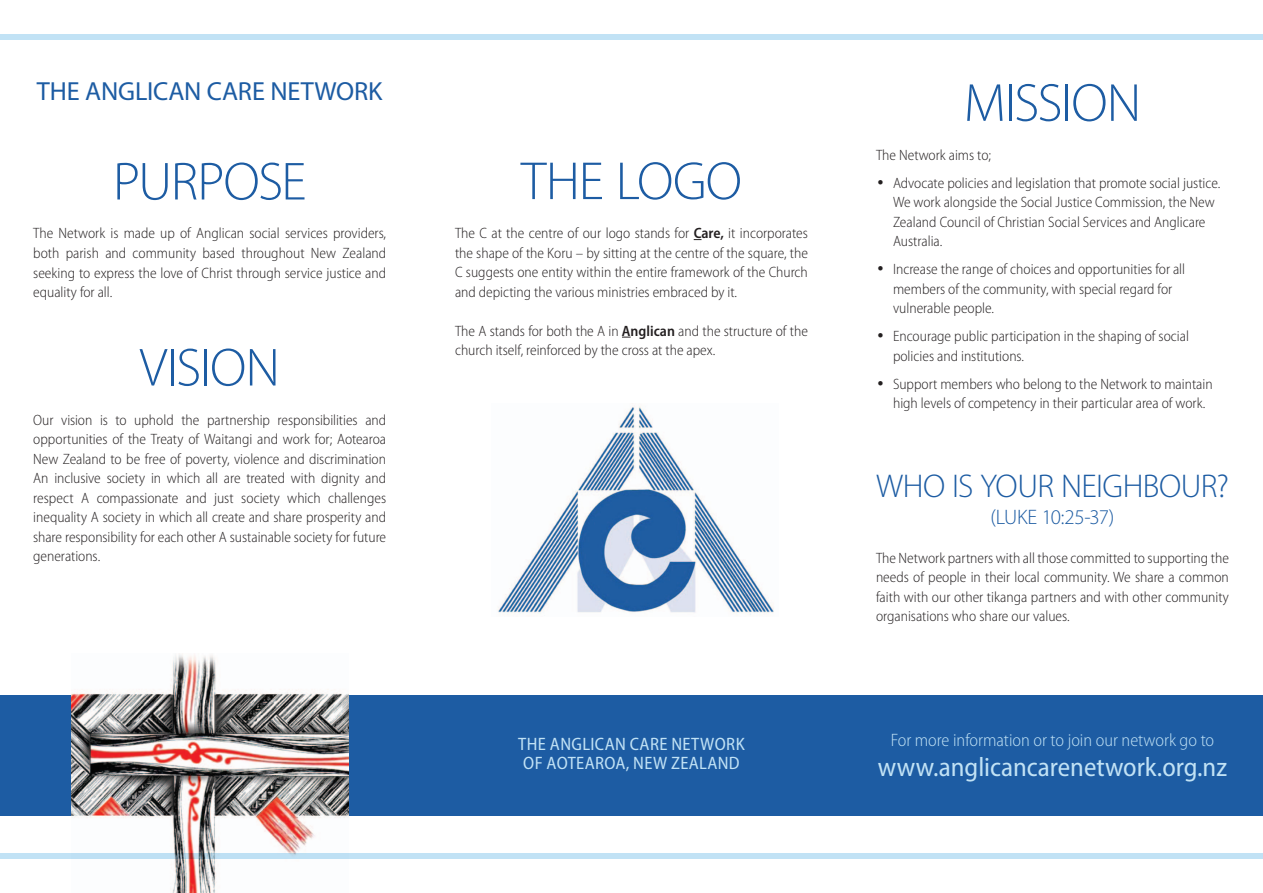
<style>
.page{position:relative;width:1263px;height:893px;background:#fff}
.page>*{position:absolute;margin:0;border:0;box-sizing:border-box;transform-origin:0 0}
.t1{font:300 54px "Myriad Pro";letter-spacing:-.02em;color:#1d5ca3}
.t2{font:300 33px "Myriad Pro";letter-spacing:-.015em;color:#1d5ca3}
.t3{font:semi-condensed 27px "Myriad Pro";color:#c1e2f5}
.t4{font:26.25px "Myriad Pro";letter-spacing:-.005em;color:#1d5ca3}
.t5{font:300 21px "Myriad Pro";letter-spacing:-.03em;color:#1d5ca3}
.t6{font:semi-condensed 18px/19.5px "Myriad Pro";letter-spacing:.02em;color:#c1e2f5}
.t7{font:300 semi-condensed 18px "Myriad Pro";color:#c1e2f5}
.t8{font:300 semi-condensed 15px/19.5px "Myriad Pro";color:#231f20}
.s1{font-weight:600}
.s2{font-family:"Avant Garde IT Cby BT";font-weight:400;font-stretch:normal}
</style>
<div class="page">
<img style="left:498px;top:405px;width:276px;height:210px">
<div style="left:0;top:695px;width:1263px;height:120px;background:#1d5ca3"></div>
<div style="left:0;top:34px;width:1263px;height:5px;background:#c1e2f5"></div>
<div style="left:0;top:854px;width:1263px;height:5px;background:#c1e2f5"></div>
<img style="left:71px;top:654px;width:277px;height:239px">
<p class="t4" style="left:37px;top:77px;width:347px">THE ANGLICAN CARE NETWORK</p>
<p class="t1" style="left:113px;top:152px;width:195px">PURPOSE</p>
<p class="t8" style="left:33px;top:224px;width:354px;text-align:justify">The Network is made up of Anglican social services providers, both parish and community based throughout New Zealand seeking to express the love of Christ through service justice and equality for all.</p>
<p class="t1" style="left:140px;top:338px;width:142px">VISION</p>
<p class="t8" style="left:33px;top:410px;width:354px;text-align:justify">Our vision is to uphold the partnership responsibilities and opportunities of the Treaty of Waitangi and work for; Aotearoa New Zealand to be free of poverty, violence and discrimination An inclusive society in which all are treated with dignity and respect A compassionate and just society which challenges inequality A society in which all create and share prosperity and share responsibility for each other A sustainable society for future generations.</p>
<p class="t1" style="left:521px;top:151px;width:222px">THE LOGO</p>
<p class="t8" style="left:455px;top:224px;width:354px;text-align:justify">The C at the centre of our logo stands for <span class="s1">Care,</span> it incorporates the shape of the Koru – by sitting at the centre of the square, the C suggests one entity within the entire framework of the Church and depicting the various ministries embraced by it.</p>
<p class="t8" style="left:455px;top:321px;width:354px">The A stands for both the A in <span class="s1">Anglican</span> and the structure of the church itself, reinforced by the cross at the apex.</p>
<p class="t6" style="left:518px;top:734px;width:228px">THE ANGLICAN CARE NETWORK<br>OF AOTEAROA, NEW ZEALAND</p>
<p class="t1" style="left:964px;top:73px;width:179px">MISSION</p>
<p class="t8" style="left:876px;top:145px;width:117px">The Network aims to;</p>
<p class="t8" style="left:893px;top:173px;width:329px;text-indent:-17px"><span class="s2">•</span> Advocate policies and legislation that promote social justice.<br>We work alongside the Social Justice Commission, the New Zealand Council of Christian Social Services and Anglicare Australia.</p>
<p class="t8" style="left:893px;top:260px;width:294px;text-indent:-17px"><span class="s2">•</span> Increase the range of choices and opportunities for all members of the community, with special regard for vulnerable people.</p>
<p class="t8" style="left:893px;top:327px;width:297px;text-indent:-17px"><span class="s2">•</span> Encourage public participation in the shaping of social policies and institutions.</p>
<p class="t8" style="left:893px;top:374px;width:321px;text-indent:-17px"><span class="s2">•</span> Support members who belong to the Network to maintain high levels of competency in their particular area of work.</p>
<p class="t2" style="left:876px;top:468px;width:354px">WHO IS YOUR NEIGHBOUR?</p>
<p class="t5" style="left:991px;top:505px;width:125px">(LUKE 10:25-37)</p>
<p class="t8" style="left:876px;top:548px;width:354px;text-align:justify">The Network partners with all those committed to supporting the needs of people in their local community. We share a common faith with our other tikanga partners and with other community organisations who share our values.</p>
<p class="t7" style="left:891px;top:731px;width:325px">For more information or to join our network go to</p>
<p class="t3" style="left:878px;top:753px;width:350px">www.anglicancarenetwork.org.nz</p>
</div>
